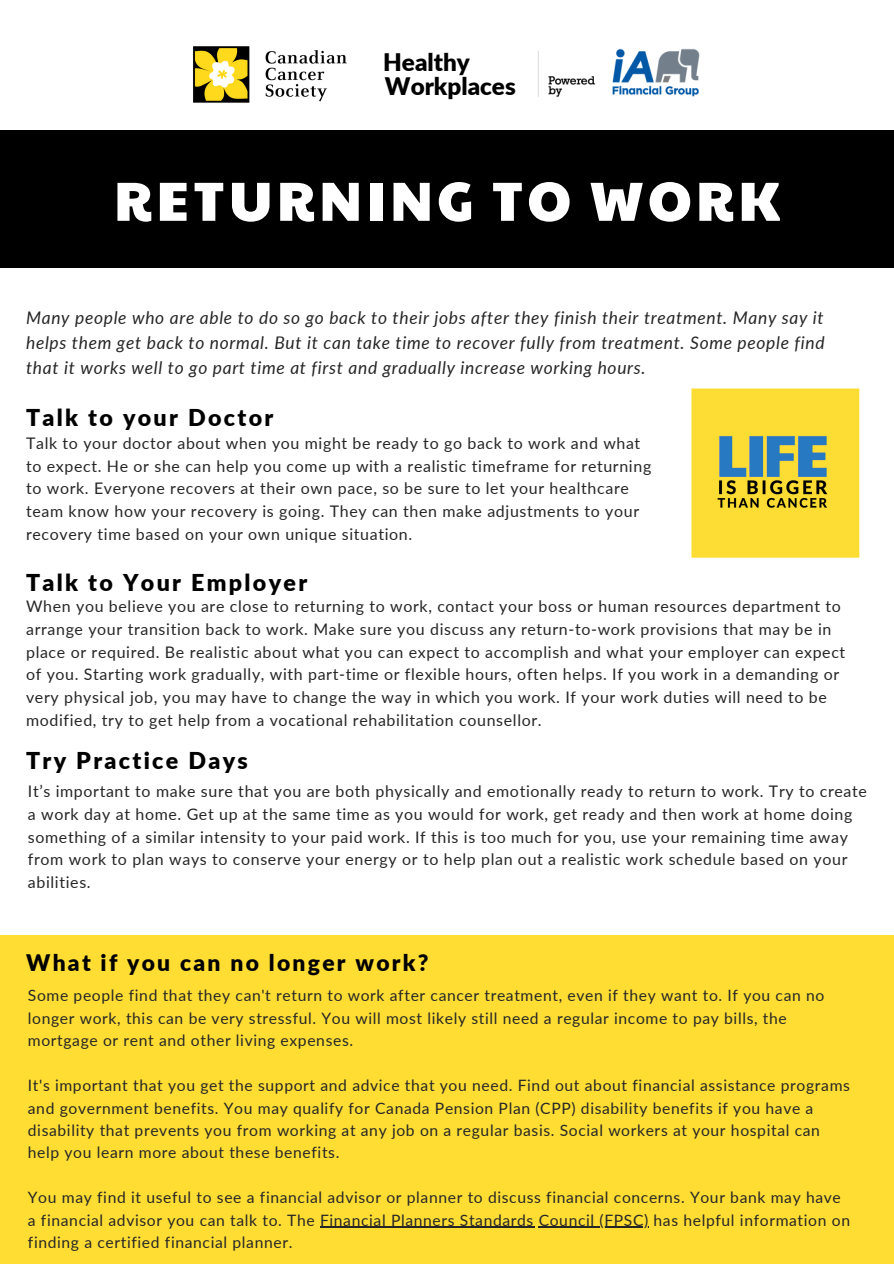
<style>
.page{position:relative;width:894px;height:1264px;background:#fff}
.page>*{position:absolute;margin:0;border:0;box-sizing:border-box;transform-origin:0 0}
.t1{font:55.2px "Paytone One";letter-spacing:.07em;color:#fff}
.t2{font:900 24.15px/23.7px "Lato";color:#000}
.t3{font:900 23.25px "Lato";letter-spacing:.1em;color:#000}
.t4{font:900 22.8px "Lato";letter-spacing:.1em;color:#000}
.t5{font:italic 17.4px/24.9px "Lato";letter-spacing:.04em;color:#262626;text-align:justify}
.t6{font:15.9px/22.8px "Lato";letter-spacing:.04em;color:#262626}
.t7{font:15.6px/22.5px "Lato";letter-spacing:.04em;color:#262626}
</style>
<div class="page">
<div style="left:0;top:130px;width:893px;height:137px;background:#000"></div>
<div style="left:0;top:935px;width:893px;height:328px;background:#fd3"></div>
<hr style="left:320px;top:1226px;width:214px;height:1px;background:#262626">
<hr style="left:538px;top:1226px;width:110px;height:1px;background:#262626">
<img style="left:691px;top:388px;width:169px;height:170px">
<img style="left:193px;top:46px;width:154px;height:57px">
<img style="left:538px;top:48px;width:162px;height:49px">
<h2 class="t2" style="left:383px;top:50px;width:134px">Healthy<br>Workplaces</h2>
<h1 class="t1" style="left:114px;top:159px;width:668px">RETURNING TO WORK</h1>
<p class="t5" style="left:26px;top:305px;width:799px">Many people who are able to do so go back to their jobs after they finish their treatment. Many say it helps them get back to normal. But it can take time to recover fully from treatment. Some people find that it works well to go part time at first and gradually increase working hours.</p>
<h3 class="t3" style="left:26px;top:403px;width:249px">Talk to your Doctor</h3>
<p class="t6" style="left:26px;top:431px;width:626px">Talk to your doctor about when you might be ready to go back to work and what to expect. He or she can help you come up with a realistic timeframe for returning to work. Everyone recovers at their own pace, so be sure to let your healthcare team know how your recovery is going. They can then make adjustments to your recovery time based on your own unique situation.</p>
<h3 class="t3" style="left:26px;top:568px;width:282px">Talk to Your Employer</h3>
<p class="t6" style="left:26px;top:594px;width:820px">When you believe you are close to returning to work, contact your boss or human resources department to arrange your transition back to work. Make sure you discuss any return-to-work provisions that may be in place or required. Be realistic about what you can expect to accomplish and what your employer can expect of you. Starting work gradually, with part-time or flexible hours, often helps. If you work in a demanding or very physical job, you may have to change the way in which you work. If your work duties will need to be modified, try to get help from a vocational rehabilitation counsellor.</p>
<h3 class="t3" style="left:26px;top:746px;width:223px">Try Practice Days</h3>
<p class="t6" style="left:28px;top:779px;width:840px">It’s important to make sure that you are both physically and emotionally ready to return to work. Try to create a work day at home. Get up at the same time as you would for work, get ready and then work at home doing something of a similar intensity to your paid work. If this is too much for you, use your remaining time away from work to plan ways to conserve your energy or to help plan out a realistic work schedule based on your abilities.</p>
<h3 class="t4" style="left:26px;top:948px;width:404px">What if you can no longer work?</h3>
<p class="t7" style="left:28px;top:983px;width:797px">Some people find that they can't return to work after cancer treatment, even if they want to. If you can no longer work, this can be very stressful. You will most likely still need a regular income to pay bills, the mortgage or rent and other living expenses.</p>
<p class="t7" style="left:28px;top:1073px;width:823px">It's important that you get the support and advice that you need. Find out about financial assistance programs and government benefits. You may qualify for Canada Pension Plan (CPP) disability benefits if you have a disability that prevents you from working at any job on a regular basis. Social workers at your hospital can help you learn more about these benefits.</p>
<p class="t7" style="left:28px;top:1185px;width:823px">You may find it useful to see a financial advisor or planner to discuss financial concerns. Your bank may have a financial advisor you can talk to. The Financial Planners Standards Council (FPSC) has helpful information on finding a certified financial planner.</p>
</div>
